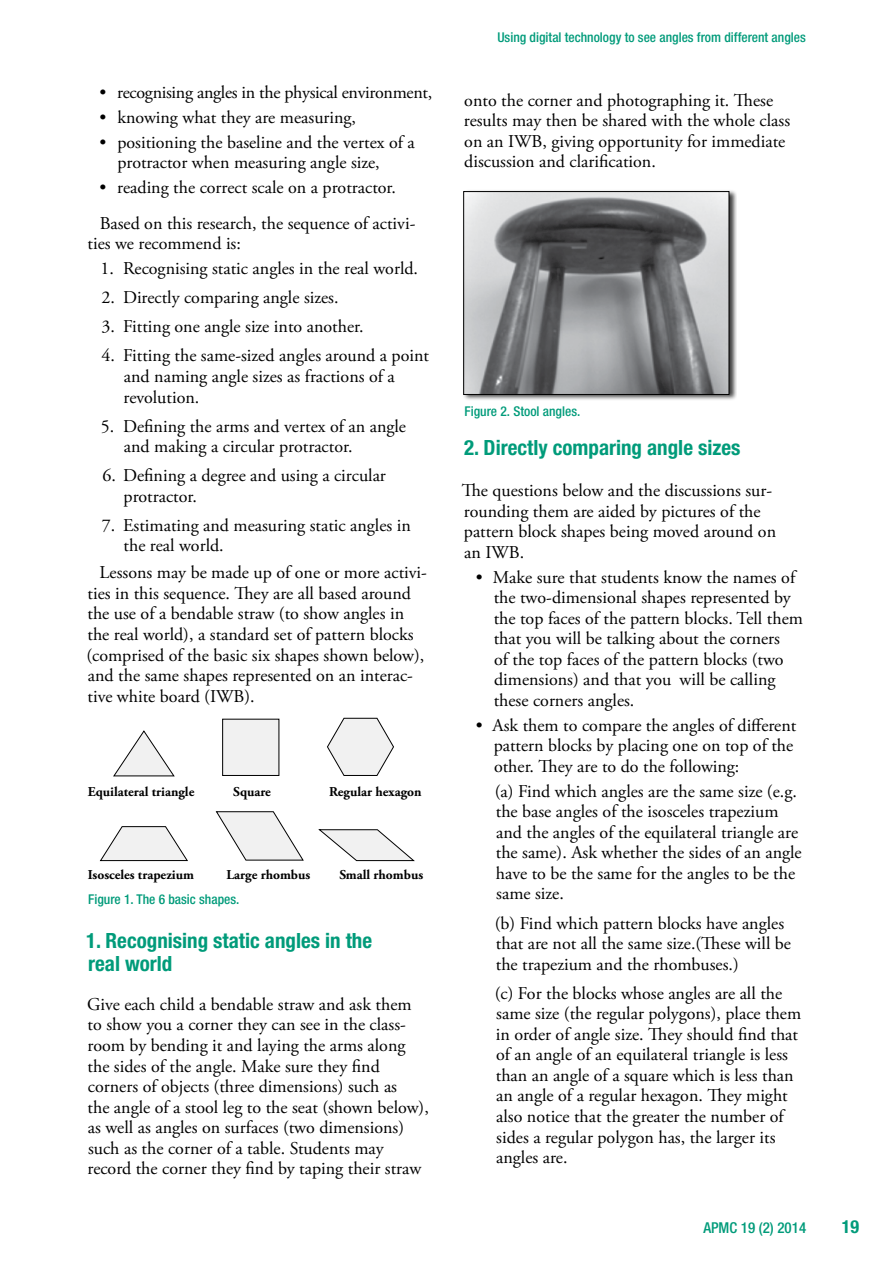
<style>
.page{position:relative;width:893px;height:1263px;background:#fff}
.page>*{position:absolute;margin:0;border:0;box-sizing:border-box;transform-origin:0 0}
.t1{font:700 condensed 21px/22.5px "Helvetica Neue";color:#009b7a}
.t2{font:18px/20.5px "Adobe Garamond Pro";color:#000}
.t3{font:700 condensed 18px "Helvetica Neue";color:#009b7a}
.t4{font:500 condensed 15px "Helvetica Neue";color:#009b7a}
.t5{font:500 condensed 13.5px "Helvetica Neue";color:#009b7a}
.t6{font:700 13.5px "Adobe Garamond Pro";color:#000}
</style>
<div class="page">
<div style="left:223px;top:719px;width:56px;height:56px;background:#f1f1f1"></div>
<div style="left:222px;top:719px;width:57px;height:57px;border:1px solid #000"></div>
<svg style="left:327px;top:717px;width:67px;height:59px"></svg>
<svg style="left:100px;top:826px;width:88px;height:36px"></svg>
<svg style="left:113px;top:730px;width:62px;height:47px"></svg>
<svg style="left:215px;top:811px;width:89px;height:50px"></svg>
<svg style="left:318px;top:829px;width:97px;height:33px"></svg>
<div style="left:462px;top:189px;width:275px;height:212px;background:#000;opacity:.75"></div>
<img style="left:465px;top:193px;width:262px;height:200px">
<div style="left:463px;top:191px;width:266px;height:204px;border:1px solid #000"></div>
<p class="t2" style="left:99px;top:83px;width:334px">• recognising angles in the physical environment,</p>
<p class="t2" style="left:99px;top:108px;width:258px">• knowing what they are measuring,</p>
<p class="t2" style="left:117px;top:132px;width:299px;text-indent:-18px">• positioning the baseline and the vertex of a protractor when measuring angle size,</p>
<p class="t2" style="left:99px;top:170px;width:318px;line-height:35.8px">• reading the correct scale on a protractor.<br>Based on this research, the sequence of activi-</p>
<p class="t2" style="left:88px;top:234px;width:155px">ties we recommend is:</p>
<p class="t2" style="left:100px;top:259px;width:319px">1. Recognising static angles in the real world.</p>
<p class="t2" style="left:102px;top:288px;width:239px">2. Directly comparing angle sizes.</p>
<p class="t2" style="left:102px;top:317px;width:264px">3. Fitting one angle size into another.</p>
<p class="t2" style="left:124px;top:346px;width:307px;text-indent:-22px">4. Fitting the same-sized angles around a point and naming angle sizes as fractions of a revolution.</p>
<p class="t2" style="left:124px;top:416px;width:284px;text-indent:-23px">5. Defining the arms and vertex of an angle and making a circular protractor.</p>
<p class="t2" style="left:124px;top:466px;width:264px;text-indent:-21px">6. Defining a degree and using a circular protractor.</p>
<p class="t2" style="left:124px;top:515px;width:289px;text-indent:-22px">7. Estimating and measuring static angles in the real world.</p>
<p class="t2" style="left:86px;top:563px;width:342px;text-indent:13px">Lessons may be made up of one or more activi&shy;ties in this sequence. They are all based around the use of a bendable straw (to show angles in the real world), a standard set of pattern blocks (comprised of the basic six shapes shown below), and the same shapes represented on an interac&shy;tive white board (IWB).</p>
<p class="t6" style="left:88px;top:784px;width:108px">Equilateral triangle</p>
<p class="t6" style="left:233px;top:784px;width:39px">Square</p>
<p class="t6" style="left:329px;top:784px;width:94px">Regular hexagon</p>
<p class="t6" style="left:88px;top:866px;width:108px">Isosceles trapezium</p>
<p class="t6" style="left:226px;top:866px;width:85px">Large rhombus</p>
<p class="t6" style="left:339px;top:866px;width:85px">Small rhombus</p>
<p class="t5" style="left:88px;top:891px;width:153px">Figure 1. The 6 basic shapes.</p>
<p class="t1" style="left:86px;top:929px;width:287px">1. Recognising static angles in the real world</p>
<p class="t2" style="left:87px;top:994px;width:343px">Give each child a bendable straw and ask them to show you a corner they can see in the class&shy;room by bending it and laying the arms along the sides of the angle. Make sure they find corners of objects (three dimensions) such as<br>the angle of a stool leg to the seat (shown below), as well as angles on surfaces (two dimensions) such as the corner of a table. Students may record the corner they find by taping their straw</p>
<p class="t5" style="left:497px;top:30px;width:310px">Using digital technology to see angles from different angles</p>
<p class="t2" style="left:464px;top:90px;width:328px">onto the corner and photographing it. These results may then be shared with the whole class on an IWB, giving opportunity for immediate discussion and clarification.</p>
<p class="t5" style="left:464px;top:403px;width:117px">Figure 2. Stool angles.</p>
<p class="t1" style="left:464px;top:436px;width:278px">2. Directly comparing angle sizes</p>
<p class="t2" style="left:462px;top:481px;width:316px">The questions below and the discussions sur&shy;rounding them are aided by pictures of the pattern block shapes being moved around on an IWB.</p>
<p class="t2" style="left:494px;top:567px;width:311px;text-indent:-18px">• Make sure that students know the names of the two-dimensional shapes represented by the top faces of the pattern blocks. Tell them that you will be talking about the corners<br>of the top faces of the pattern blocks (two dimensions) and that you will be calling these corners angles.</p>
<p class="t2" style="left:494px;top:715px;width:304px;text-indent:-18px">• Ask them to compare the angles of different pattern blocks by placing one on top of the other. They are to do the following:</p>
<p class="t2" style="left:495px;top:781px;width:309px">(a) Find which angles are the same size (e.g. the base angles of the isosceles trapezium and the angles of the equilateral triangle are the same). Ask whether the sides of an angle have to be the same for the angles to be the same size.</p>
<p class="t2" style="left:495px;top:913px;width:298px">(b) Find which pattern blocks have angles that are not all the same size.(These will be the trapezium and the rhombuses.)</p>
<p class="t2" style="left:495px;top:983px;width:308px">(c) For the blocks whose angles are all the same size (the regular polygons), place them in order of angle size. They should find that of an angle of an equilateral triangle is less than an angle of a square which is less than an angle of a regular hexagon. They might also notice that the greater the number of sides a regular polygon has, the larger its angles are.</p>
<p class="t4" style="left:703px;top:1219px;width:104px">APMC 19 (2) 2014</p>
<p class="t3" style="left:842px;top:1216px;width:19px">19</p>
</div>
